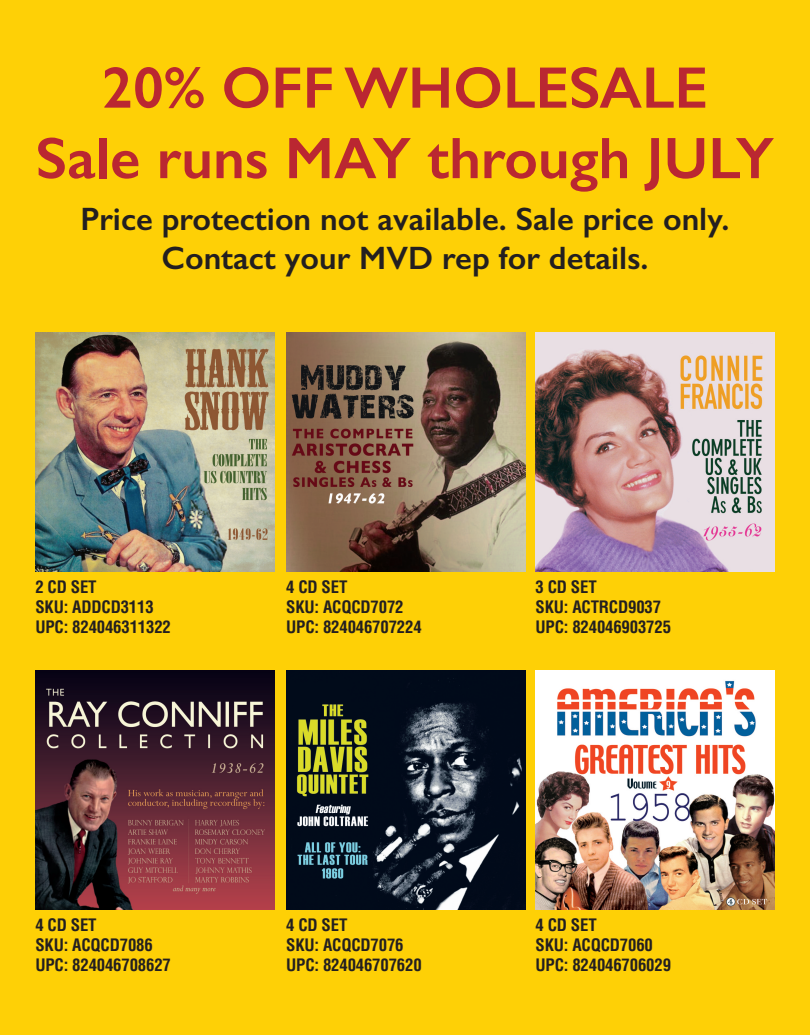
<style>
.page{position:relative;width:810px;height:1035px;background:#fed006}
.page>*{position:absolute;margin:0;border:0;box-sizing:border-box;transform-origin:0 0}
.t1{font:600 58.75px/70.5px "Gill Sans";color:#ba2731;text-align:center}
.t2{font:600 32.5px/39px "Gill Sans";color:#231f20;text-align:center}
.t3{font:700 condensed 16.75px/20.1px "Helvetica";letter-spacing:-.01em;color:#231f20}
</style>
<div class="page">
<img style="left:35px;top:332px;width:240px;height:240px">
<img style="left:286px;top:332px;width:240px;height:240px">
<img style="left:536px;top:332px;width:239px;height:240px">
<img style="left:35px;top:670px;width:240px;height:240px">
<img style="left:286px;top:670px;width:240px;height:240px">
<img style="left:536px;top:670px;width:239px;height:240px">
<h1 class="t1" style="left:36px;top:52px;width:740px">20% OFF WHOLESALE<br>Sale runs MAY through JULY</h1>
<h2 class="t2" style="left:80px;top:199px;width:651px">Price protection not available. Sale price only.<br>Contact your MVD rep for details.</h2>
<p class="t3" style="left:35px;top:577px;width:137px">2 CD SET<br>SKU: ADDCD3113<br>UPC: 824046311322</p>
<p class="t3" style="left:286px;top:577px;width:137px">4 CD SET<br>SKU: ACQCD7072<br>UPC: 824046707224</p>
<p class="t3" style="left:536px;top:577px;width:137px">3 CD SET<br>SKU: ACTRCD9037<br>UPC: 824046903725</p>
<p class="t3" style="left:35px;top:915px;width:137px">4 CD SET<br>SKU: ACQCD7086<br>UPC: 824046708627</p>
<p class="t3" style="left:286px;top:915px;width:137px">4 CD SET<br>SKU: ACQCD7076<br>UPC: 824046707620</p>
<p class="t3" style="left:536px;top:915px;width:137px">4 CD SET<br>SKU: ACQCD7060<br>UPC: 824046706029</p>
</div>
